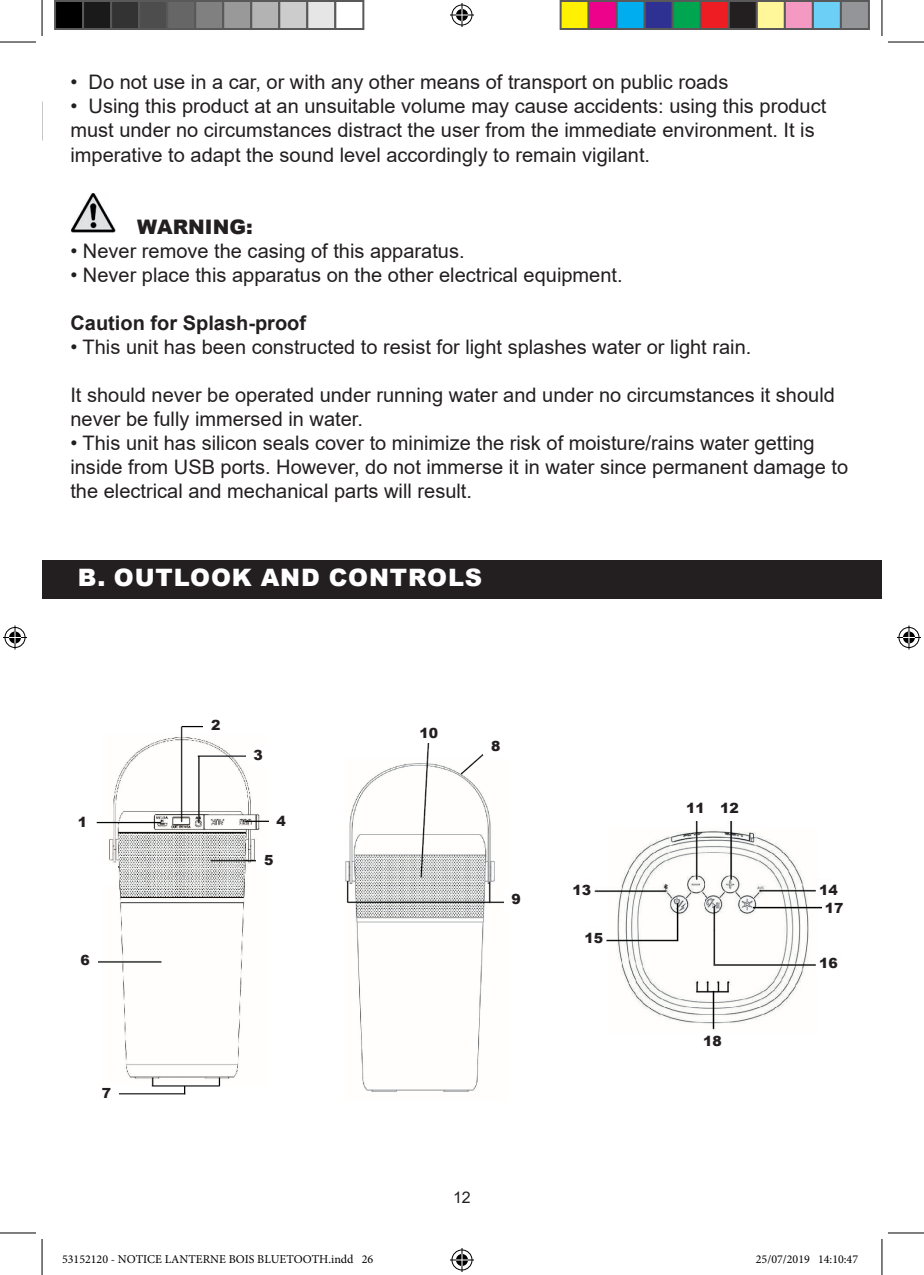
<style>
.page{position:relative;width:924px;height:1275px;background:#fff}
.page>*{position:absolute;margin:0;border:0;box-sizing:border-box;transform-origin:0 0}
.t1{font:900 24px "Arial";letter-spacing:.035em;color:#fff}
.t2{font:20px/24px "Arial";color:#231f20}
.t3{font:700 20px "Arial";color:#231f20}
.t4{font:900 20px "Arial";color:#231f20}
.t5{font:16px "Arial";color:#231f20}
.t6{font:900 14px "Arial";color:#231f20}
.t7{font:12px "Minion Pro";color:#000}
</style>
<div class="page">
<div style="left:42px;top:560px;width:839px;height:39px;background:#231f20"></div>
<img style="left:71px;top:194px;width:45px;height:38px">
<img style="left:96px;top:726px;width:173px;height:369px">
<div style="left:77px;top:864px;width:41px;height:20px;background:#fff"></div>
<div style="left:70px;top:849px;width:28px;height:29px;background:#fff"></div>
<img style="left:345px;top:743px;width:158px;height:350px">
<img style="left:594px;top:821px;width:227px;height:209px">
<div style="left:204px;top:716px;width:24px;height:18px;background:#fff"></div>
<div style="left:246px;top:746px;width:24px;height:18px;background:#fff"></div>
<div style="left:256px;top:851px;width:25px;height:18px;background:#fff"></div>
<div style="left:73px;top:951px;width:24px;height:18px;background:#fff"></div>
<div style="left:94px;top:1084px;width:25px;height:18px;background:#fff"></div>
<div style="left:483px;top:736px;width:24px;height:19px;background:#fff"></div>
<div style="left:816px;top:880px;width:24px;height:19px;background:#fff"></div>
<div style="left:581px;top:928px;width:24px;height:19px;background:#fff"></div>
<div style="left:816px;top:954px;width:24px;height:18px;background:#fff"></div>
<hr style="left:0;top:42px;width:36px;height:1px;background:#000">
<hr style="left:887px;top:42px;width:36px;height:1px;background:#000">
<hr style="left:0;top:1232px;width:36px;height:1px;background:#000">
<hr style="left:887px;top:1232px;width:36px;height:1px;background:#000">
<hr style="left:42px;top:0;width:1px;height:36px;background:#000">
<hr style="left:42px;top:1239px;width:1px;height:36px;background:#000">
<hr style="left:881px;top:0;width:1px;height:36px;background:#000">
<hr style="left:881px;top:1239px;width:1px;height:36px;background:#000">
<svg style="left:450px;top:3px;width:24px;height:24px"></svg>
<svg style="left:450px;top:1248px;width:24px;height:24px"></svg>
<svg style="left:3px;top:625px;width:24px;height:24px"></svg>
<svg style="left:897px;top:625px;width:23px;height:24px"></svg>
<div style="left:55px;top:1px;width:28px;height:28px;background:#000"></div>
<div style="left:54px;top:0;width:30px;height:30px;border:2px solid #595959"></div>
<div style="left:83px;top:1px;width:28px;height:28px;background:#1a1a1a"></div>
<div style="left:82px;top:0;width:30px;height:30px;border:2px solid #595959"></div>
<div style="left:111px;top:1px;width:28px;height:28px;background:#333"></div>
<div style="left:110px;top:0;width:30px;height:30px;border:2px solid #595959"></div>
<div style="left:139px;top:1px;width:28px;height:28px;background:#4d4d4d"></div>
<div style="left:138px;top:0;width:30px;height:30px;border:2px solid #595959"></div>
<div style="left:167px;top:1px;width:28px;height:28px;background:#666"></div>
<div style="left:166px;top:0;width:30px;height:30px;border:2px solid #595959"></div>
<div style="left:195px;top:1px;width:28px;height:28px;background:#808080"></div>
<div style="left:194px;top:0;width:30px;height:30px;border:2px solid #595959"></div>
<div style="left:223px;top:1px;width:28px;height:28px;background:#999"></div>
<div style="left:222px;top:0;width:30px;height:30px;border:2px solid #595959"></div>
<div style="left:251px;top:1px;width:28px;height:28px;background:#b3b3b3"></div>
<div style="left:250px;top:0;width:30px;height:30px;border:2px solid #595959"></div>
<div style="left:279px;top:1px;width:28px;height:28px;background:#ccc"></div>
<div style="left:278px;top:0;width:30px;height:30px;border:2px solid #595959"></div>
<div style="left:307px;top:1px;width:28px;height:28px;background:#e6e6e6"></div>
<div style="left:306px;top:0;width:30px;height:30px;border:2px solid #595959"></div>
<div style="left:334px;top:0;width:30px;height:30px;border:2px solid #595959"></div>
<div style="left:560px;top:1px;width:28px;height:28px;background:#fff101"></div>
<div style="left:559px;top:0;width:30px;height:30px;border:2px solid #595959"></div>
<div style="left:588px;top:1px;width:28px;height:28px;background:#ed028c"></div>
<div style="left:587px;top:0;width:30px;height:30px;border:2px solid #595959"></div>
<div style="left:616px;top:1px;width:28px;height:28px;background:#00aeef"></div>
<div style="left:615px;top:0;width:30px;height:30px;border:2px solid #595959"></div>
<div style="left:644px;top:1px;width:28px;height:28px;background:#2e3092"></div>
<div style="left:643px;top:0;width:30px;height:30px;border:2px solid #595959"></div>
<div style="left:672px;top:1px;width:28px;height:28px;background:#00a54f"></div>
<div style="left:671px;top:0;width:30px;height:30px;border:2px solid #595959"></div>
<div style="left:700px;top:1px;width:28px;height:28px;background:#ee1d23"></div>
<div style="left:699px;top:0;width:30px;height:30px;border:2px solid #595959"></div>
<div style="left:728px;top:1px;width:28px;height:28px;background:#231f20"></div>
<div style="left:727px;top:0;width:30px;height:30px;border:2px solid #595959"></div>
<div style="left:756px;top:1px;width:28px;height:28px;background:#fff79a"></div>
<div style="left:755px;top:0;width:30px;height:30px;border:2px solid #595959"></div>
<div style="left:784px;top:1px;width:28px;height:28px;background:#f499c2"></div>
<div style="left:783px;top:0;width:30px;height:30px;border:2px solid #595959"></div>
<div style="left:812px;top:1px;width:28px;height:28px;background:#6bcff6"></div>
<div style="left:811px;top:0;width:30px;height:30px;border:2px solid #595959"></div>
<div style="left:840px;top:1px;width:28px;height:28px;background:#939598"></div>
<div style="left:839px;top:0;width:30px;height:30px;border:2px solid #595959"></div>
<p class="t2" style="left:70px;top:70px;width:659px">• Do not use in a car, or with any other means of transport on public roads</p>
<p class="t2" style="left:70px;top:94px;width:757px">• Using this product at an unsuitable volume may cause accidents: using this product must under no circumstances distract the user from the immediate environment. It is imperative to adapt the sound level accordingly to remain vigilant.</p>
<p class="t4" style="left:137px;top:212px;width:117px">WARNING:</p>
<p class="t2" style="left:70px;top:238px;width:395px">• Never remove the casing of this apparatus.</p>
<p class="t2" style="left:70px;top:262px;width:553px">• Never place this apparatus on the other electrical equipment.</p>
<p class="t3" style="left:70px;top:308px;width:237px">Caution for Splash-proof</p>
<p class="t2" style="left:70px;top:334px;width:682px">• This unit has been constructed to resist for light splashes water or light rain.</p>
<p class="t2" style="left:70px;top:382px;width:765px">It should never be operated under running water and under no circumstances it should never be fully immersed in water.</p>
<p class="t2" style="left:70px;top:430px;width:778px">• This unit has silicon seals cover to minimize the risk of moisture/rains water getting inside from USB ports. However, do not immerse it in water since permanent damage to the electrical and mechanical parts will result.</p>
<p class="t1" style="left:78px;top:560px;width:405px">B. OUTLOOK AND CONTROLS</p>
<p class="t6" style="left:78px;top:811px;width:11px">1</p>
<p class="t6" style="left:81px;top:950px;width:11px">6</p>
<p class="t6" style="left:102px;top:1083px;width:11px">7</p>
<p class="t6" style="left:211px;top:715px;width:11px">2</p>
<p class="t6" style="left:253px;top:745px;width:11px">3</p>
<p class="t6" style="left:276px;top:810px;width:11px">4</p>
<p class="t6" style="left:264px;top:850px;width:11px">5</p>
<p class="t6" style="left:419px;top:723px;width:20px">10</p>
<p class="t6" style="left:491px;top:735px;width:11px">8</p>
<p class="t6" style="left:511px;top:888px;width:11px">9</p>
<p class="t6" style="left:685px;top:797px;width:54px">11 12</p>
<p class="t6" style="left:572px;top:879px;width:20px">13</p>
<p class="t6" style="left:818px;top:879px;width:20px">14</p>
<p class="t6" style="left:584px;top:927px;width:20px">15</p>
<p class="t6" style="left:818px;top:953px;width:20px">16</p>
<p class="t6" style="left:824px;top:898px;width:20px">17</p>
<p class="t6" style="left:702px;top:1030px;width:20px">18</p>
<p class="t5" style="left:453px;top:1186px;width:19px">12</p>
<p class="t5" style="left:451px;top:1186px;width:23px">XX</p>
<p class="t7" style="left:62px;top:1251px;width:312px">53152120 - NOTICE LANTERNE BOIS BLUETOOTH.indd 26</p>
<p class="t7" style="left:755px;top:1251px;width:104px">25/07/2019 14:10:47</p>
</div>
